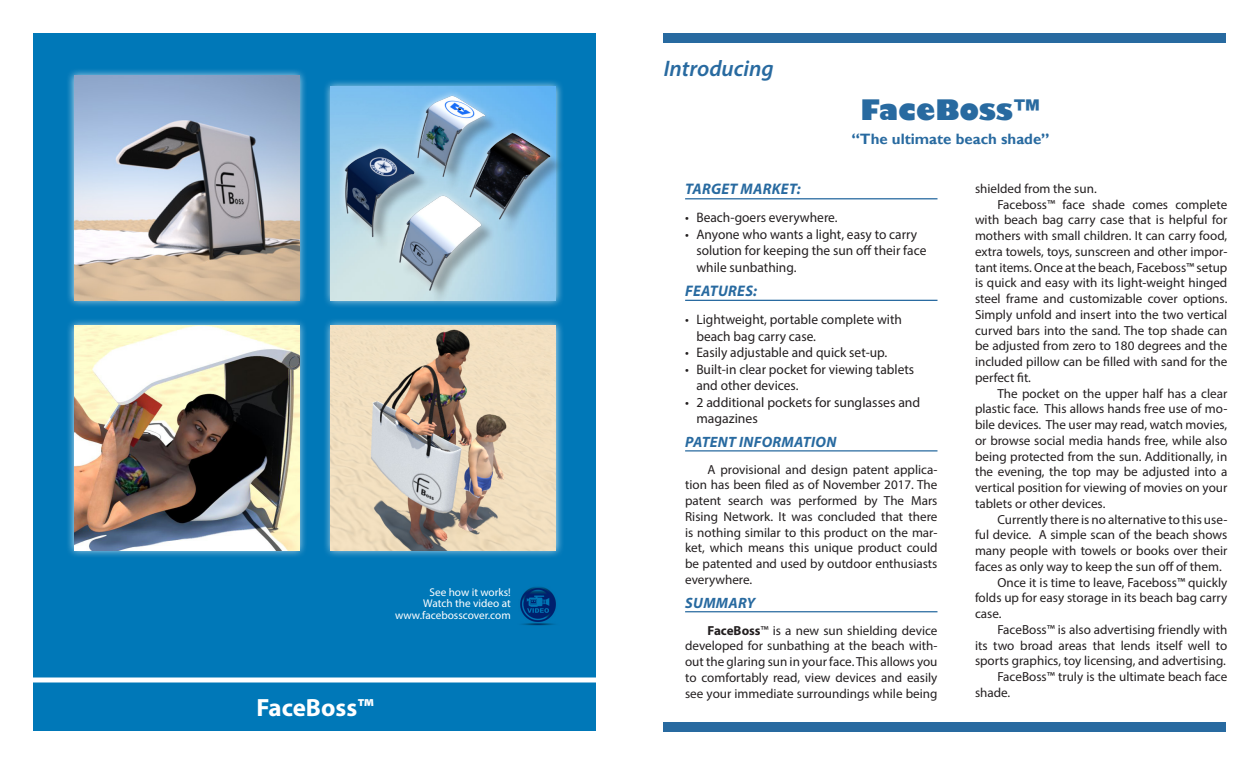
<style>
.page{position:relative;width:1260px;height:765px;background:#fff}
.page>*{position:absolute;margin:0;border:0;box-sizing:border-box;transform-origin:0 0}
.t1{font:800 27.5px "Gill Sans";color:#286aa0}
.t2{font:700 25px "Myriad Pro";color:#fff}
.t3{font:italic 600 22.5px "Myriad Pro";color:#286aa0}
.Headers{font:italic 700 15.38px "Myriad Pro";letter-spacing:.02em;color:#286aa0}
.Headers-2{font:italic 700 15px "Myriad Pro";letter-spacing:.02em;color:#286aa0}
.t4{font:700 15px "Gill Sans";color:#286aa0}
.t5{font:13.75px/16.5px "Myriad Pro";color:#231f20}
.Main_Text{font:13.12px/15.8px "Myriad Pro";color:#231f20;text-align:justify}
.t6{font:11.25px "Myriad Pro";color:#fff}
.s1{font-weight:700}
</style>
<div class="page">
<hr style="left:685px;top:198px;width:252px;height:1px;background:#286aa0">
<hr style="left:685px;top:300px;width:252px;height:1px;background:#286aa0">
<hr style="left:685px;top:450px;width:252px;height:2px;background:#286aa0">
<hr style="left:685px;top:611px;width:252px;height:1px;background:#286aa0">
<div style="left:34px;top:34px;width:562px;height:697px;background:#0078b8"></div>
<div style="left:323px;top:78px;width:241px;height:231px;background:#fff;opacity:.75"></div>
<hr style="left:26px;top:678px;width:580px;height:4px;background:#fff">
<div style="left:66px;top:68px;width:241px;height:241px;background:#fff;opacity:.75"></div>
<img style="left:74px;top:76px;width:225px;height:225px">
<div style="left:348px;top:99px;width:217px;height:207px;background:#231f20;opacity:.31"></div>
<img style="left:331px;top:89px;width:225px;height:207px">
<div style="left:66px;top:317px;width:241px;height:242px;background:#fff;opacity:.75"></div>
<img style="left:74px;top:325px;width:225px;height:225px">
<div style="left:323px;top:317px;width:241px;height:242px;background:#fff;opacity:.75"></div>
<img style="left:331px;top:325px;width:225px;height:225px">
<div style="left:664px;top:722px;width:562px;height:9px;background:#286aa0"></div>
<div style="left:664px;top:34px;width:562px;height:9px;background:#286aa0"></div>
<img style="left:520px;top:587px;width:36px;height:38px">
<p class="t6" style="left:429px;top:585px;width:83px">See how it works!</p>
<p class="t6" style="left:423px;top:597px;width:89px">Watch the video at</p>
<p class="t6" style="left:395px;top:608px;width:117px">www.facebosscover.com</p>
<p class="t2" style="left:256px;top:692px;width:119px">FaceBoss™</p>
<p class="t3" style="left:664px;top:54px;width:112px">Introducing</p>
<p class="t1" style="left:861px;top:93px;width:181px">FaceBoss™</p>
<p class="t4" style="left:852px;top:130px;width:200px">“The ultimate beach shade”</p>
<p class="Headers" style="left:685px;top:179px;width:117px">TARGET MARKET:</p>
<p class="t5" style="left:685px;top:209px;width:154px">• Beach-goers everywhere.</p>
<p class="t5" style="left:696px;top:226px;width:232px;text-indent:-11px">• Anyone who wants a light, easy to carry solution for keeping the sun off their face while sunbathing.</p>
<p class="Headers" style="left:685px;top:281px;width:73px">FEATURES:</p>
<p class="t5" style="left:696px;top:311px;width:207px;text-indent:-11px">• Lightweight, portable complete with beach bag carry case.</p>
<p class="t5" style="left:685px;top:344px;width:204px">• Easily adjustable and quick set-up.</p>
<p class="t5" style="left:696px;top:360px;width:219px;text-indent:-11px">• Built-in clear pocket for viewing tablets and other devices.</p>
<p class="t5" style="left:696px;top:393px;width:225px;text-indent:-11px">• 2 additional pockets for sunglasses and magazines</p>
<p class="Headers-2" style="left:685px;top:432px;width:153px">PATENT INFORMATION</p>
<p class="Main_Text" style="left:685px;top:461px;width:254px;text-indent:22px">A provisional and design patent applica&shy;tion has been filed as of November 2017. The patent search was performed by The Mars Rising Network. It was concluded that there is nothing similar to this product on the mar&shy;ket, which means this unique product could be patented and used by outdoor enthusiasts everywhere.</p>
<p class="Headers-2" style="left:685px;top:593px;width:72px">SUMMARY</p>
<p class="Main_Text" style="left:685px;top:622px;width:254px;text-indent:22px"><span class="s1">FaceBoss</span>™ is a new sun shielding device developed for sunbathing at the beach with&shy;out the glaring sun in your face. This allows you to comfortably read, view devices and easily see your immediate surroundings while being</p>
<p class="Main_Text" style="left:975px;top:180px;width:123px">shielded from the sun.</p>
<p class="Main_Text" style="left:975px;top:196px;width:254px;text-indent:22px">Faceboss™ face shade comes complete with beach bag carry case that is helpful for mothers with small children. It can carry food, extra towels, toys, sunscreen and other impor&shy;tant items. Once at the beach, Faceboss™ setup is quick and easy with its light-weight hinged steel frame and customizable cover options.<br>Simply unfold and insert into the two vertical curved bars into the sand. The top shade can be adjusted from zero to 180 degrees and the included pillow can be filled with sand for the perfect fit.</p>
<p class="Main_Text" style="left:975px;top:385px;width:254px;text-indent:22px">The pocket on the upper half has a clear plastic face. This allows hands free use of mo&shy;bile devices. The user may read, watch movies, or browse social media hands free, while also being protected from the sun. Additionally, in the evening, the top may be adjusted into a vertical position for viewing of movies on your tablets or other devices.</p>
<p class="Main_Text" style="left:975px;top:511px;width:254px;text-indent:22px">Currently there is no alternative to this use&shy;ful device. A simple scan of the beach shows many people with towels or books over their faces as only way to keep the sun off of them.</p>
<p class="Main_Text" style="left:975px;top:574px;width:254px;text-indent:22px">Once it is time to leave, Faceboss™ quickly folds up for easy storage in its beach bag carry case.</p>
<p class="Main_Text" style="left:975px;top:621px;width:254px;text-indent:22px">FaceBoss™ is also advertising friendly with its two broad areas that lends itself well to sports graphics, toy licensing, and advertising.</p>
<p class="Main_Text" style="left:975px;top:669px;width:254px;text-indent:22px">FaceBoss™ truly is the ultimate beach face shade.</p>
</div>
